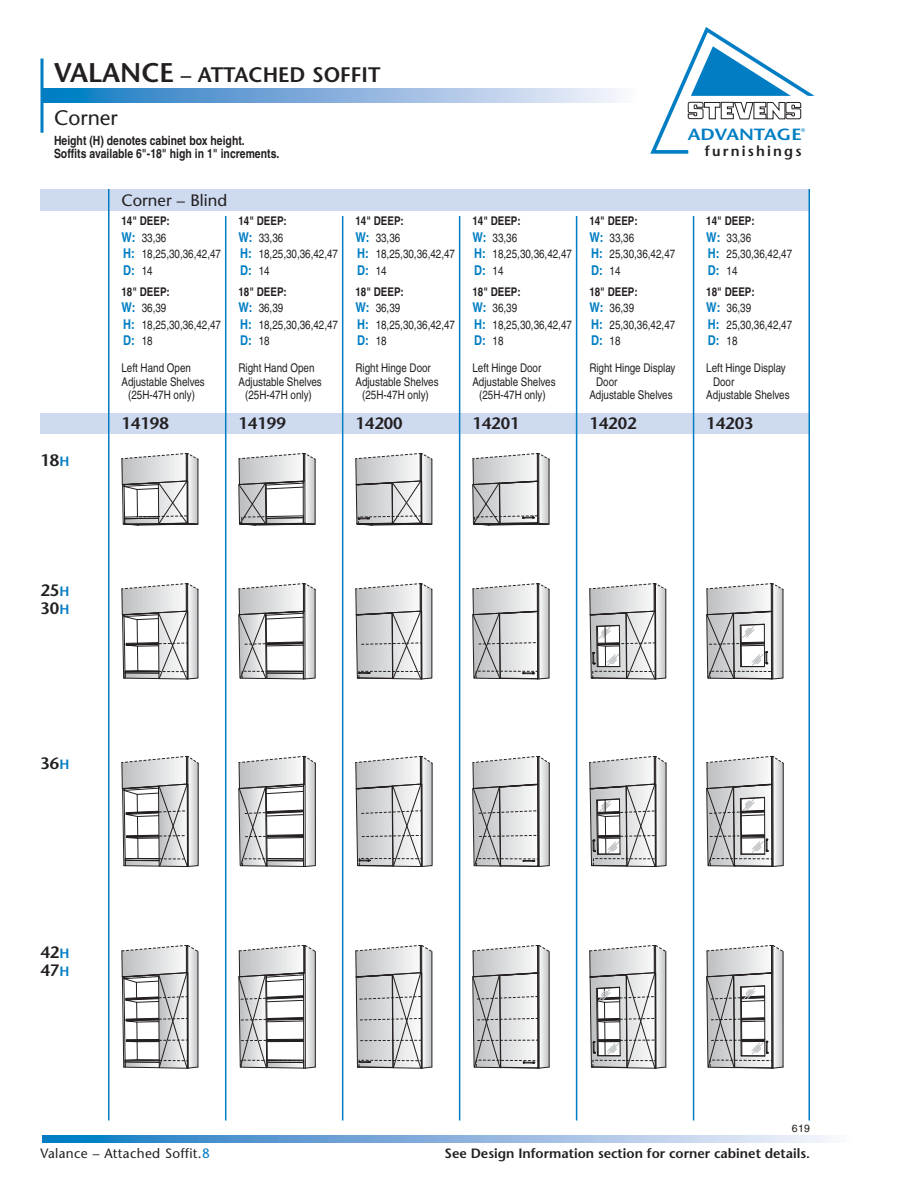
<style>
.page{position:relative;width:918px;height:1188px;background:#fff}
.page>*{position:absolute;margin:0;border:0;box-sizing:border-box;transform-origin:0 0}
.t1{font:600 21px "Stone Sans";color:#231f20}
.t2{font:21px "Stone Sans";color:#231f20}
.t3{font:600 16.5px/18px "Stone Sans";color:#231f20}
.t4{font:16.5px "Stone Sans";color:#231f20}
.t5{font:600 16.2px "Stone Sans";color:#007dc3;scale:1.17 1}
.t6{font:600 14.4px "Stone Sans";letter-spacing:.15em;color:#231f20}
.t7{font:600 13.5px "Stone Sans";color:#231f20}
.t8{font:700 condensed 13.5px "Helvetica";color:#007dc3}
.t9{font:13.5px "Stone Sans";letter-spacing:.025em;color:#231f20}
.t10{font:700 condensed 12.75px/13.5px "Helvetica";color:#231f20}
.t11{font:condensed 12px/16.5px "Helvetica";color:#231f20}
.t12{font:10.5px "Helvetica";color:#231f20}
.t13{font:5.4px "Stone Sans";color:#007dc3}
.s1{font-size:27px}
.s2{font-weight:700}
.s3{font-weight:700;font-size:13.5px;color:#007dc3}
.s4{font-weight:400;font-size:12px;color:#231f20}
.s5{font-size:13.5px;color:#007dc3}
.s6{color:#007dc3}
</style>
<div class="page">
<svg style="left:40px;top:59px;width:4px;height:74px"></svg>
<svg style="left:42px;top:89px;width:578px;height:13px;background:#81b1dc"></svg>
<svg style="left:42px;top:1135px;width:788px;height:7px;background:#81b1dd"></svg>
<svg style="left:650px;top:27px;width:165px;height:127px"></svg>
<div style="left:40px;top:413px;width:770px;height:21px;background:#cddaf0"></div>
<hr style="left:225px;top:216px;width:1px;height:904px;background:#007dc3">
<hr style="left:342px;top:216px;width:1px;height:904px;background:#007dc3">
<hr style="left:459px;top:216px;width:1px;height:904px;background:#007dc3">
<hr style="left:576px;top:216px;width:1px;height:904px;background:#007dc3">
<hr style="left:693px;top:216px;width:1px;height:904px;background:#007dc3">
<div style="left:40px;top:189px;width:770px;height:22px;background:#cddaf0"></div>
<hr style="left:808px;top:189px;width:2px;height:931px;background:#007dc3">
<hr style="left:108px;top:189px;width:2px;height:931px;background:#007dc3">
<svg style="left:122px;top:583px;width:76px;height:97px"></svg>
<svg style="left:122px;top:755px;width:77px;height:112px"></svg>
<svg style="left:122px;top:453px;width:76px;height:72px"></svg>
<svg style="left:238px;top:583px;width:78px;height:96px"></svg>
<svg style="left:238px;top:755px;width:78px;height:112px"></svg>
<svg style="left:238px;top:453px;width:78px;height:72px"></svg>
<svg style="left:355px;top:583px;width:78px;height:97px"></svg>
<svg style="left:355px;top:755px;width:77px;height:112px"></svg>
<svg style="left:355px;top:453px;width:78px;height:73px"></svg>
<svg style="left:589px;top:583px;width:78px;height:97px"></svg>
<svg style="left:589px;top:755px;width:77px;height:112px"></svg>
<svg style="left:472px;top:583px;width:78px;height:97px"></svg>
<svg style="left:472px;top:755px;width:78px;height:112px"></svg>
<svg style="left:472px;top:453px;width:78px;height:72px"></svg>
<svg style="left:706px;top:583px;width:78px;height:97px"></svg>
<svg style="left:706px;top:755px;width:78px;height:112px"></svg>
<hr style="left:198px;top:951px;width:1px;height:116px;background:#231f20">
<svg style="left:122px;top:945px;width:76px;height:124px"></svg>
<svg style="left:238px;top:944px;width:78px;height:125px"></svg>
<svg style="left:355px;top:945px;width:78px;height:124px"></svg>
<svg style="left:472px;top:945px;width:78px;height:124px"></svg>
<svg style="left:589px;top:945px;width:77px;height:124px"></svg>
<svg style="left:706px;top:945px;width:78px;height:124px"></svg>
<h1 class="t1" style="left:54px;top:64px;width:328px"><span class="s1">VALANCE</span> – ATTACHED SOFFIT</h1>
<h1 class="t2" style="left:54px;top:107px;width:65px">Corner</h1>
<p class="t10" style="left:54px;top:135px;width:227px">Height (H) denotes cabinet box height.<br>Soffits available 6"-18" high in 1" increments.</p>
<h2 class="t4" style="left:122px;top:192px;width:107px">Corner – Blind</h2>
<p class="t11" style="left:122px;top:214px;width:101px"><span class="s2">14" DEEP:<br></span><span class="s3">W:</span> 33,36<br><span class="s3">H:</span> 18,25,30,36,42,47</p>
<p class="t8" style="left:123px;top:265px;width:31px">D: <span class="s4">14</span></p>
<p class="t11" style="left:122px;top:285px;width:101px"><span class="s2">18" DEEP:<br></span><span class="s3">W:</span> 36,39<br><span class="s3">H:</span> 18,25,30,36,42,47</p>
<p class="t8" style="left:123px;top:336px;width:31px">D: <span class="s4">18</span></p>
<p class="t11" style="left:122px;top:361px;width:71px">Left Hand Open</p>
<p class="t11" style="left:122px;top:375px;width:85px">Adjustable Shelves</p>
<p class="t11" style="left:128px;top:388px;width:68px">(25H-47H only)</p>
<p class="t11" style="left:238px;top:214px;width:101px"><span class="s2">14" DEEP:<br></span><span class="s3">W:</span> 33,36<br><span class="s3">H:</span> 18,25,30,36,42,47</p>
<p class="t8" style="left:240px;top:265px;width:31px">D: <span class="s4">14</span></p>
<p class="t11" style="left:238px;top:285px;width:101px"><span class="s2">18" DEEP:<br></span><span class="s3">W:</span> 36,39<br><span class="s3">H:</span> 18,25,30,36,42,47</p>
<p class="t8" style="left:240px;top:336px;width:31px">D: <span class="s4">18</span></p>
<p class="t11" style="left:238px;top:361px;width:78px">Right Hand Open</p>
<p class="t11" style="left:238px;top:375px;width:85px">Adjustable Shelves</p>
<p class="t11" style="left:245px;top:388px;width:68px">(25H-47H only)</p>
<p class="t11" style="left:355px;top:214px;width:101px"><span class="s2">14" DEEP:<br></span><span class="s3">W:</span> 33,36<br><span class="s3">H:</span> 18,25,30,36,42,47</p>
<p class="t8" style="left:357px;top:265px;width:31px">D: <span class="s4">14</span></p>
<p class="t11" style="left:355px;top:285px;width:101px"><span class="s2">18" DEEP:<br></span><span class="s3">W:</span> 36,39<br><span class="s3">H:</span> 18,25,30,36,42,47</p>
<p class="t8" style="left:357px;top:336px;width:31px">D: <span class="s4">18</span></p>
<p class="t11" style="left:355px;top:361px;width:77px">Right Hinge Door</p>
<p class="t11" style="left:355px;top:375px;width:85px">Adjustable Shelves</p>
<p class="t11" style="left:362px;top:388px;width:68px">(25H-47H only)</p>
<h3 class="t5" style="left:688px;top:126px;width:99px">ADVANTAGE</h3>
<p class="t6" style="left:705px;top:144px;width:98px">furnishings</p>
<p class="t13" style="left:801px;top:128px;width:6px">®</p>
<p class="t11" style="left:472px;top:214px;width:101px"><span class="s2">14" DEEP:<br></span><span class="s3">W:</span> 33,36<br><span class="s3">H:</span> 18,25,30,36,42,47</p>
<p class="t8" style="left:474px;top:265px;width:31px">D: <span class="s4">14</span></p>
<p class="t11" style="left:472px;top:285px;width:101px"><span class="s2">18" DEEP:<br></span><span class="s3">W:</span> 36,39<br><span class="s3">H:</span> 18,25,30,36,42,47</p>
<p class="t8" style="left:474px;top:336px;width:31px">D: <span class="s4">18</span></p>
<p class="t11" style="left:472px;top:361px;width:70px">Left Hinge Door</p>
<p class="t11" style="left:472px;top:375px;width:85px">Adjustable Shelves</p>
<p class="t11" style="left:479px;top:388px;width:68px">(25H-47H only)</p>
<p class="t11" style="left:589px;top:214px;width:87px"><span class="s2">14" DEEP:<br></span><span class="s3">W:</span> 33,36<br><span class="s3">H:</span> 25,30,36,42,47</p>
<p class="t8" style="left:591px;top:265px;width:31px">D: <span class="s4">14</span></p>
<p class="t11" style="left:589px;top:285px;width:87px"><span class="s2">18" DEEP:<br></span><span class="s3">W:</span> 36,39<br><span class="s3">H:</span> 25,30,36,42,47</p>
<p class="t8" style="left:591px;top:336px;width:31px">D: <span class="s4">18</span></p>
<p class="t11" style="left:589px;top:361px;width:88px">Right Hinge Display</p>
<p class="t11" style="left:596px;top:375px;width:23px">Door</p>
<p class="t11" style="left:589px;top:388px;width:85px">Adjustable Shelves</p>
<p class="t11" style="left:706px;top:214px;width:87px"><span class="s2">14" DEEP:<br></span><span class="s3">W:</span> 33,36<br><span class="s3">H:</span> 25,30,36,42,47</p>
<p class="t8" style="left:708px;top:265px;width:31px">D: <span class="s4">14</span></p>
<p class="t11" style="left:706px;top:285px;width:87px"><span class="s2">18" DEEP:<br></span><span class="s3">W:</span> 36,39<br><span class="s3">H:</span> 25,30,36,42,47</p>
<p class="t8" style="left:708px;top:336px;width:31px">D: <span class="s4">18</span></p>
<p class="t11" style="left:706px;top:361px;width:81px">Left Hinge Display</p>
<p class="t11" style="left:713px;top:375px;width:23px">Door</p>
<p class="t11" style="left:706px;top:388px;width:85px">Adjustable Shelves</p>
<h2 class="t3" style="left:40px;top:452px;width:30px">18<span class="s5">H</span></h2>
<h2 class="t3" style="left:40px;top:583px;width:30px">25<span class="s5">H<br></span>30<span class="s5">H</span></h2>
<h2 class="t3" style="left:122px;top:415px;width:49px">14198</h2>
<h2 class="t3" style="left:238px;top:415px;width:49px">14199</h2>
<h2 class="t3" style="left:355px;top:415px;width:49px">14200</h2>
<h2 class="t3" style="left:472px;top:415px;width:49px">14201</h2>
<h2 class="t3" style="left:589px;top:415px;width:49px">14202</h2>
<h2 class="t3" style="left:706px;top:415px;width:49px">14203</h2>
<h2 class="t3" style="left:40px;top:755px;width:30px">36<span class="s5">H</span></h2>
<h2 class="t3" style="left:40px;top:944px;width:30px">42<span class="s5">H<br></span>47<span class="s5">H</span></h2>
<p class="t12" style="left:792px;top:1125px;width:20px">619</p>
<p class="t9" style="left:40px;top:1147px;width:171px">Valance – Attached Soffit.<span class="s6">8</span></p>
<p class="t7" style="left:445px;top:1147px;width:367px">See Design Information section for corner cabinet details.</p>
</div>
